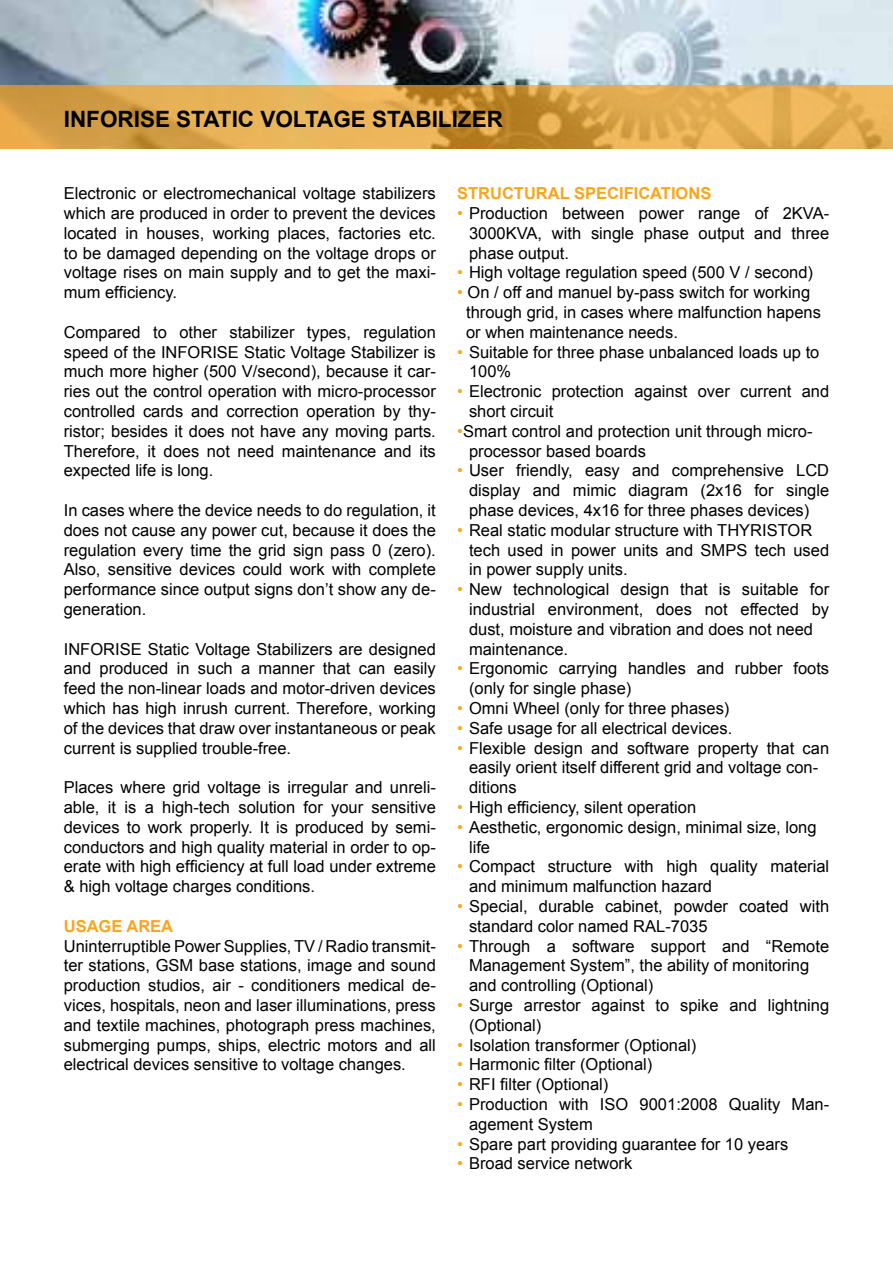
<style>
.page{position:relative;width:893px;height:1263px;background:#fff}
.page>*{position:absolute;margin:0;border:0;box-sizing:border-box;transform-origin:0 0}
.t1{font:700 22.5px "Arial";color:#000}
.t2{font:16.5px/19.8px "Arial";color:#000}
.t3{font:700 16.5px "Arial";color:#f9a51e}
.s1{color:#f9a51e}
</style>
<div class="page">
<img style="left:0;top:0;width:893px;height:85px">
<svg style="left:0;top:85px;width:893px;height:64px;background:#dca64b"></svg>
<h1 class="t1" style="left:64px;top:104px;width:441px">INFORISE STATIC VOLTAGE STABILIZER</h1>
<p class="t2" style="left:64px;top:184px;width:374px;text-align:justify">Electronic or electromechanical voltage stabilizers which are produced in order to prevent the devices located in houses, working places, factories etc. to be damaged depending on the voltage drops or voltage rises on main supply and to get the maxi&shy;mum efficiency.</p>
<p class="t2" style="left:64px;top:322px;width:374px;text-align:justify">Compared to other stabilizer types, regulation speed of the INFORISE Static Voltage Stabilizer is much more higher (500 V/second), because it car&shy;ries out the control operation with micro-processor controlled cards and correction operation by thy&shy;ristor; besides it does not have any moving parts.<br>Therefore, it does not need maintenance and its expected life is long.</p>
<p class="t2" style="left:64px;top:500px;width:374px;text-align:justify">In cases where the device needs to do regulation, it does not cause any power cut, because it does the regulation every time the grid sign pass 0 (zero).<br>Also, sensitive devices could work with complete performance since output signs don’t show any de&shy;generation.</p>
<p class="t2" style="left:64px;top:639px;width:374px;text-align:justify">INFORISE Static Voltage Stabilizers are designed and produced in such a manner that can easily feed the non-linear loads and motor-driven devices which has high inrush current. Therefore, working of the devices that draw over instantaneous or peak current is supplied trouble-free.</p>
<p class="t2" style="left:64px;top:778px;width:374px;text-align:justify">Places where grid voltage is irregular and unreli&shy;able, it is a high-tech solution for your sensitive devices to work properly. It is produced by semi&shy;conductors and high quality material in order to op&shy;erate with high efficiency at full load under extreme &amp; high voltage charges conditions.</p>
<p class="t3" style="left:64px;top:915px;width:111px">USAGE AREA</p>
<p class="t2" style="left:64px;top:936px;width:374px;text-align:justify">Uninterruptible Power Supplies, TV / Radio transmit&shy;ter stations, GSM base stations, image and sound production studios, air - conditioners medical de&shy;vices, hospitals, neon and laser illuminations, press and textile machines, photograph press machines, submerging pumps, ships, electric motors and all electrical devices sensitive to voltage changes.</p>
<p class="t3" style="left:457px;top:182px;width:256px">STRUCTURAL SPECIFICATIONS</p>
<p class="t2" style="left:469px;top:203px;width:362px;text-align:justify;text-indent:-12px"><span class="s1">•</span> Production between power range of 2KVA-3000KVA, with single phase output and three phase output.</p>
<p class="t2" style="left:457px;top:263px;width:357px"><span class="s1">•</span> High voltage regulation speed (500 V / second)</p>
<p class="t2" style="left:466px;top:283px;width:356px;text-indent:-9px"><span class="s1">•</span> On / off and manuel by-pass switch for working through grid, in cases where malfunction hapens or when maintenance needs.</p>
<p class="t2" style="left:469px;top:342px;width:352px;text-indent:-12px"><span class="s1">•</span> Suitable for three phase unbalanced loads up to<br>100%</p>
<p class="t2" style="left:469px;top:382px;width:362px;text-indent:-12px"><span class="s1">•</span> Electronic protection against over current and short circuit</p>
<p class="t2" style="left:469px;top:421px;width:345px;text-indent:-12px"><span class="s1">•</span>Smart control and protection unit through micro&shy;processor based boards</p>
<p class="t2" style="left:469px;top:461px;width:362px;text-align:justify;text-indent:-12px"><span class="s1">•</span> User friendly, easy and comprehensive LCD display and mimic diagram (2x16 for single phase devices, 4x16 for three phases devices)</p>
<p class="t2" style="left:469px;top:520px;width:362px;text-indent:-12px"><span class="s1">•</span> Real static modular structure with THYRISTOR tech used in power units and SMPS tech used in power supply units.</p>
<p class="t2" style="left:469px;top:580px;width:362px;text-indent:-12px"><span class="s1">•</span> New technological design that is suitable for industrial environment, does not effected by dust, moisture and vibration and does not need maintenance.</p>
<p class="t2" style="left:469px;top:659px;width:362px;text-indent:-12px"><span class="s1">•</span> Ergonomic carrying handles and rubber foots (only for single phase)</p>
<p class="t2" style="left:457px;top:698px;width:274px"><span class="s1">•</span> Omni Wheel (only for three phases)</p>
<p class="t2" style="left:457px;top:718px;width:277px"><span class="s1">•</span> Safe usage for all electrical devices.</p>
<p class="t2" style="left:469px;top:738px;width:362px;text-indent:-12px"><span class="s1">•</span> Flexible design and software property that can easily orient itself different grid and voltage con&shy;ditions</p>
<p class="t2" style="left:457px;top:797px;width:241px"><span class="s1">•</span> High efficiency, silent operation</p>
<p class="t2" style="left:469px;top:817px;width:349px;text-indent:-12px"><span class="s1">•</span> Aesthetic, ergonomic design, minimal size, long life</p>
<p class="t2" style="left:469px;top:857px;width:362px;text-indent:-12px"><span class="s1">•</span> Compact structure with high quality material and minimum malfunction hazard</p>
<p class="t2" style="left:469px;top:896px;width:362px;text-indent:-12px"><span class="s1">•</span> Special, durable cabinet, powder coated with standard color named RAL-7035</p>
<p class="t2" style="left:469px;top:936px;width:362px;text-indent:-12px"><span class="s1">•</span> Through a software support and “Remote<br>Management System”, the ability of monitoring and controlling (Optional)</p>
<p class="t2" style="left:469px;top:995px;width:362px;text-indent:-12px"><span class="s1">•</span> Surge arrestor against to spike and lightning (Optional)</p>
<p class="t2" style="left:457px;top:1035px;width:241px"><span class="s1">•</span> Isolation transformer (Optional)</p>
<p class="t2" style="left:457px;top:1055px;width:197px"><span class="s1">•</span> Harmonic filter (Optional)</p>
<p class="t2" style="left:457px;top:1075px;width:153px"><span class="s1">•</span> RFI filter (Optional)</p>
<p class="t2" style="left:469px;top:1094px;width:362px;text-indent:-12px"><span class="s1">•</span> Production with ISO 9001:2008 Quality Man&shy;agement System</p>
<p class="t2" style="left:457px;top:1134px;width:333px"><span class="s1">•</span> Spare part providing guarantee for 10 years</p>
<p class="t2" style="left:457px;top:1154px;width:177px"><span class="s1">•</span> Broad service network</p>
</div>
